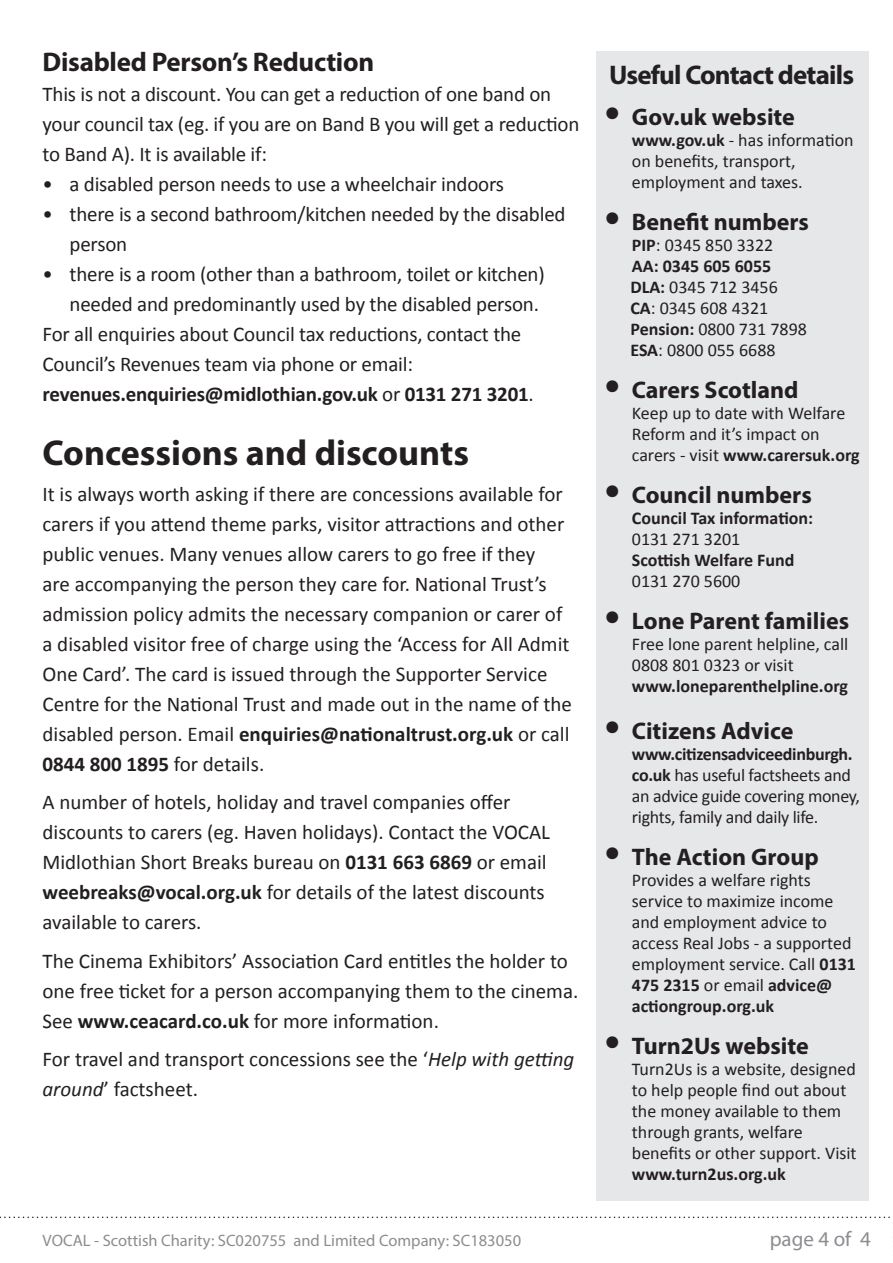
<style>
.page{position:relative;width:893px;height:1263px;background:#fff}
.page>*{position:absolute;margin:0;border:0;box-sizing:border-box;transform-origin:0 0}
.t1{font:700 36px "Myriad Pro";color:#231f20}
.main_Text{font:700 27px "Myriad Pro";letter-spacing:-.01em;color:#231f20}
.main_Text-2{font:700 27px "Myriad Pro";letter-spacing:-.03em;color:#231f20}
.t2{font:700 24px "Myriad Pro";color:#231f20}
.main_Text-3{font:21px/30px "Calibri";color:#231f20}
.main_Text-4{font:700 21px "Calibri";letter-spacing:-.01em;color:#231f20}
.t3{font:21px "Myriad Pro";color:#8b8d90}
.Main_text{font:18px/21px "Calibri";color:#231f20}
.t4{font:700 18px/21px "Calibri";color:#231f20}
.t5{font:16.5px "Myriad Pro";color:#8b8d90}
.s1{font-weight:400}
.s2{font-weight:700}
.s3{font-style:italic}
.s4{font-size:45px}
</style>
<div class="page">
<svg style="left:0;top:1216px;width:890px;height:2px"></svg>
<div style="left:596px;top:51px;width:272px;height:62px;background:#e6e7e9"></div>
<div style="left:596px;top:99px;width:272px;height:1102px;background:#e6e7e9"></div>
<p class="main_Text" style="left:43px;top:45px;width:333px">Disabled Person’s Reduction</p>
<p class="main_Text-3" style="left:43px;top:79px;width:538px">This is not a discount. You can get a reduction of one band on your council tax (eg. if you are on Band B you will get a reduction to Band A). It is available if:</p>
<p class="main_Text-3" style="left:43px;top:169px;width:463px">• a disabled person needs to use a wheelchair indoors</p>
<p class="main_Text-3" style="left:70px;top:199px;width:498px;text-indent:-27px">• there is a second bathroom/kitchen needed by the disabled person</p>
<p class="main_Text-3" style="left:43px;top:259px;width:504px;text-align:right">• there is a room (other than a bathroom, toilet or kitchen) needed and predominantly used by the disabled person.</p>
<p class="main_Text-3" style="left:43px;top:319px;width:480px">For all enquiries about Council tax reductions, contact the</p>
<p class="main_Text-3" style="left:43px;top:349px;width:372px">Council’s Revenues team via phone or email:</p>
<p class="main_Text-4" style="left:43px;top:381px;width:493px">revenues.enquiries@midlothian.gov.uk <span class="s1">or</span> 0131 271 3201<span class="s1">.</span></p>
<p class="t1" style="left:43px;top:429px;width:428px">Concessions and discounts</p>
<p class="main_Text-3" style="left:43px;top:479px;width:531px">It is always worth asking if there are concessions available for carers if you attend theme parks, visitor attractions and other public venues. Many venues allow carers to go free if they<br>are accompanying the person they care for. National Trust’s admission policy admits the necessary companion or carer of a disabled visitor free of charge using the ‘Access for All Admit One Card’. The card is issued through the Supporter Service Centre for the National Trust and made out in the name of the disabled person. Email <span class="s2">enquiries@nationaltrust.org.uk</span> or call <span class="s2">0844 800 1895</span> for details.</p>
<p class="main_Text-3" style="left:43px;top:787px;width:509px">A number of hotels, holiday and travel companies offer discounts to carers (eg. Haven holidays). Contact the VOCAL Midlothian Short Breaks bureau on <span class="s2">0131 663 6869</span> or email <span class="s2">weebreaks@vocal.org.uk</span> for details of the latest discounts available to carers.</p>
<p class="main_Text-3" style="left:43px;top:946px;width:537px">The Cinema Exhibitors’ Association Card entitles the holder to one free ticket for a person accompanying them to the cinema.<br>See <span class="s2">www.ceacard.co.uk</span> for more information.</p>
<p class="main_Text-3" style="left:43px;top:1044px;width:533px">For travel and transport concessions see the ‘<span class="s3">Help with getting around</span>’ factsheet.</p>
<p class="t5" style="left:43px;top:1230px;width:480px">VOCAL - Scottish Charity: SC020755 and Limited Company: SC183050</p>
<p class="main_Text-2" style="left:609px;top:57px;width:246px">Useful Contact details</p>
<p class="t2" style="left:605px;top:101px;width:192px"><span class="s4">•</span> Gov.uk website</p>
<p class="Main_text" style="left:632px;top:130px;width:223px"><span class="s2">www.gov.uk</span> - has information on benefits, transport, employment and taxes.</p>
<p class="t2" style="left:605px;top:206px;width:206px"><span class="s4">•</span> Benefit numbers</p>
<p class="t4" style="left:632px;top:235px;width:143px">PIP<span class="s1">: 0345 850 3322<br></span>AA: 0345 605 6055</p>
<p class="Main_text" style="left:630px;top:277px;width:178px"><span class="s2">DLA:</span> 0345 712 3456<br><span class="s2">CA</span>: 0345 608 4321<br><span class="s2">Pension:</span> 0800 731 7898<br><span class="s2">ESA</span>: 0800 055 6688</p>
<p class="t2" style="left:605px;top:374px;width:195px"><span class="s4">•</span> Carers Scotland</p>
<p class="Main_text" style="left:632px;top:403px;width:229px">Keep up to date with Welfare<br>Reform and it’s impact on carers - visit <span class="s2">www.carersuk.org</span></p>
<p class="t2" style="left:605px;top:479px;width:208px"><span class="s4">•</span> Council numbers</p>
<p class="t4" style="left:632px;top:508px;width:183px">Council Tax information:<br><span class="s1">0131 271 3201<br></span>Scottish Welfare Fund<br><span class="s1">0131 270 5600</span></p>
<p class="t2" style="left:605px;top:605px;width:246px"><span class="s4">•</span> Lone Parent families</p>
<p class="Main_text" style="left:632px;top:634px;width:218px">Free lone parent helpline, call<br>0808 801 0323 or visit <span class="s2">www.loneparenthelpline.org</span></p>
<p class="t2" style="left:605px;top:715px;width:190px"><span class="s4">•</span> Citizens Advice</p>
<p class="Main_text" style="left:632px;top:743px;width:230px"><span class="s2">www.citizensadviceedinburgh. co.uk</span> has useful factsheets and an advice guide covering money, rights, family and daily life.</p>
<p class="t2" style="left:605px;top:841px;width:215px"><span class="s4">•</span> The Action Group</p>
<p class="Main_text" style="left:632px;top:869px;width:226px">Provides a welfare rights service to maximize income and employment advice to access Real Jobs - a supported employment service. Call <span class="s2">0131<br>475 2315</span> or email <span class="s2">advice@ actiongroup.org.uk</span></p>
<p class="t2" style="left:605px;top:1030px;width:205px"><span class="s4">•</span> Turn2Us website</p>
<p class="Main_text" style="left:632px;top:1058px;width:226px">Turn2Us is a website, designed to help people find out about the money available to them through grants, welfare benefits or other support. Visit <span class="s2">www.turn2us.org.uk</span></p>
<p class="t3" style="left:770px;top:1226px;width:103px">page 4 of 4</p>
</div>
